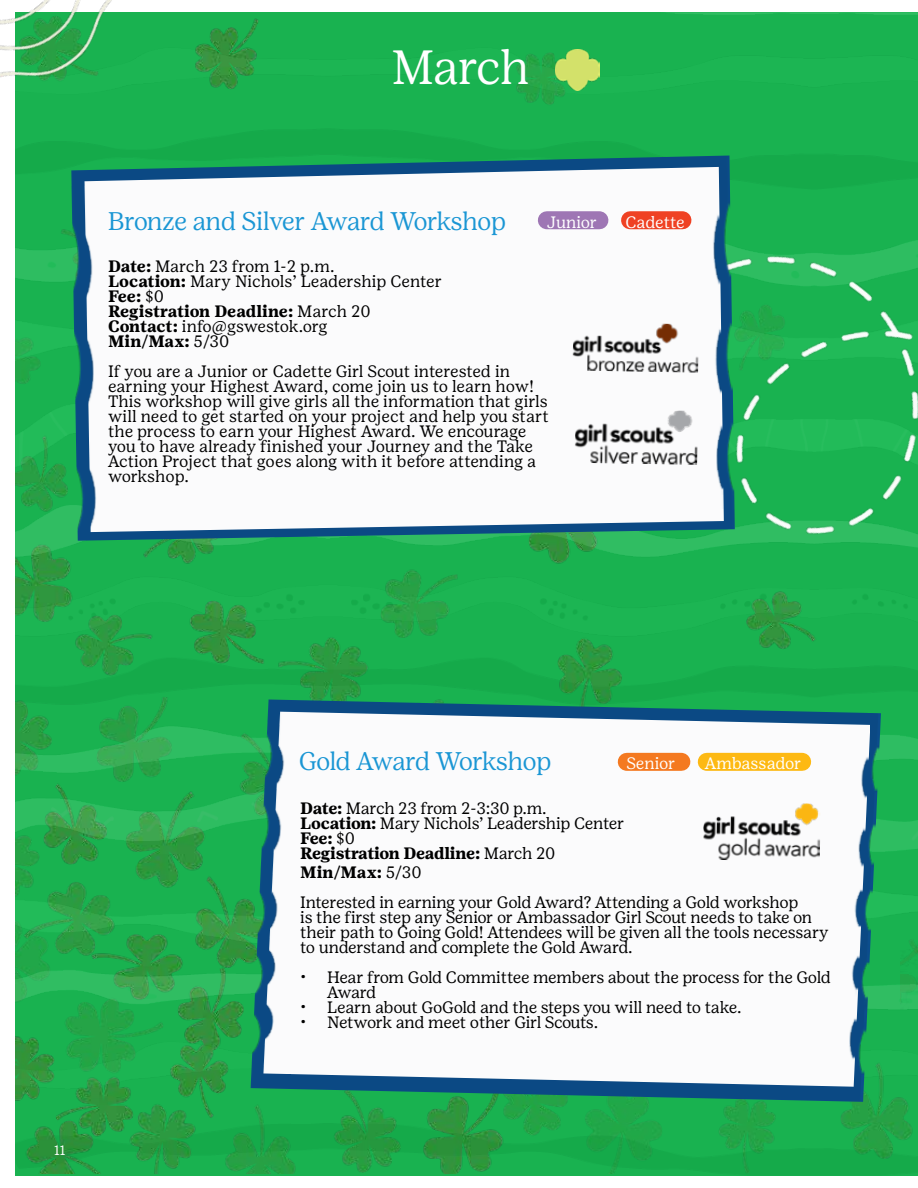
<style>
.page{position:relative;width:918px;height:1188px;background:#fff}
.page>*{position:absolute;margin:0;border:0;box-sizing:border-box;transform-origin:0 0}
.t1{font:300 48px "Girl Scout Display";letter-spacing:-.005em;color:#fff}
.t2{font:300 25.5px "Girl Scout Display";letter-spacing:-.02em;color:#1a96d4}
.t3{font:16.5px/15px "Girl Scout Text";letter-spacing:-.015em;color:#000}
.t4{font:16.5px "Girl Scout Text";letter-spacing:-.01em;color:#fff}
.t5{font:13.5px "Girl Scout Text";color:#fff}
.s1{font-weight:700}
</style>
<div class="page">
<img style="left:15px;top:12px;width:903px;height:1164px">
<img style="left:449px;top:12px;width:469px;height:748px">
<img style="left:71px;top:156px;width:664px;height:385px">
<img style="left:84px;top:167px;width:640px;height:365px">
<img style="left:0;top:0;width:288px;height:264px">
<img style="left:251px;top:699px;width:630px;height:403px">
<img style="left:263px;top:712px;width:607px;height:375px">
<img style="left:573px;top:322px;width:126px;height:51px">
<img style="left:556px;top:50px;width:44px;height:41px">
<div style="left:547px;top:211px;width:52px;height:18px;background:#9e76b4"></div>
<div style="left:627px;top:753px;width:54px;height:18px;background:#f47920"></div>
<div style="left:707px;top:753px;width:95px;height:18px;background:#fdb913"></div>
<div style="left:630px;top:211px;width:52px;height:18px;background:#ef4123"></div>
<img style="left:575px;top:409px;width:123px;height:56px">
<img style="left:703px;top:801px;width:118px;height:61px">
<h1 class="t1" style="left:392px;top:38px;width:139px">March</h1>
<h2 class="t2" style="left:108px;top:205px;width:400px">Bronze and Silver Award Workshop</h2>
<p class="t4" style="left:547px;top:212px;width:52px">Junior</p>
<p class="t3" style="left:108px;top:259px;width:336px"><span class="s1">Date:</span> March 23 from 1-2 p.m.<br><span class="s1">Location:</span> Mary Nichols’ Leadership Center<br><span class="s1">Fee:</span> $0<br><span class="s1">Registration Deadline:</span> March 20<br><span class="s1">Contact:</span> info@gswestok.org<br><span class="s1">Min/Max:</span> 5/30</p>
<p class="t3" style="left:108px;top:364px;width:442px">If you are a Junior or Cadette Girl Scout interested in earning your Highest Award, come join us to learn how!<br>This workshop will give girls all the information that girls will need to get started on your project and help you start the process to earn your Highest Award. We encourage you to have already finished your Journey and the Take Action Project that goes along with it before attending a workshop.</p>
<p class="t4" style="left:625px;top:212px;width:61px">Cadette</p>
<p class="t5" style="left:54px;top:1142px;width:13px">11</p>
<h2 class="t2" style="left:299px;top:746px;width:254px">Gold Award Workshop</h2>
<p class="t4" style="left:627px;top:754px;width:51px">Senior</p>
<p class="t4" style="left:705px;top:754px;width:98px">Ambassador</p>
<p class="t3" style="left:300px;top:800px;width:326px"><span class="s1">Date:</span> March 23 from 2-3:30 p.m.<br><span class="s1">Location:</span> Mary Nichols’ Leadership Center<br><span class="s1">Fee:</span> $0<br><span class="s1">Registration Deadline:</span> March 20</p>
<p class="t3" style="left:300px;top:857px;width:500px;line-height:30px"><span class="s1">Min/Max:</span> 5/30<br>Interested in earning your Gold Award? Attending a Gold workshop</p>
<p class="t3" style="left:300px;top:909px;width:530px">is the first step any Senior or Ambassador Girl Scout needs to take on their path to Going Gold! Attendees will be given all the tools necessary to understand and complete the Gold Award.</p>
<p class="t3" style="left:327px;top:969px;width:505px;text-indent:-27px">• Hear from Gold Committee members about the process for the Gold<br>Award</p>
<p class="t3" style="left:300px;top:999px;width:443px">• Learn about GoGold and the steps you will need to take.</p>
<p class="t3" style="left:300px;top:1014px;width:300px">• Network and meet other Girl Scouts.</p>
</div>
